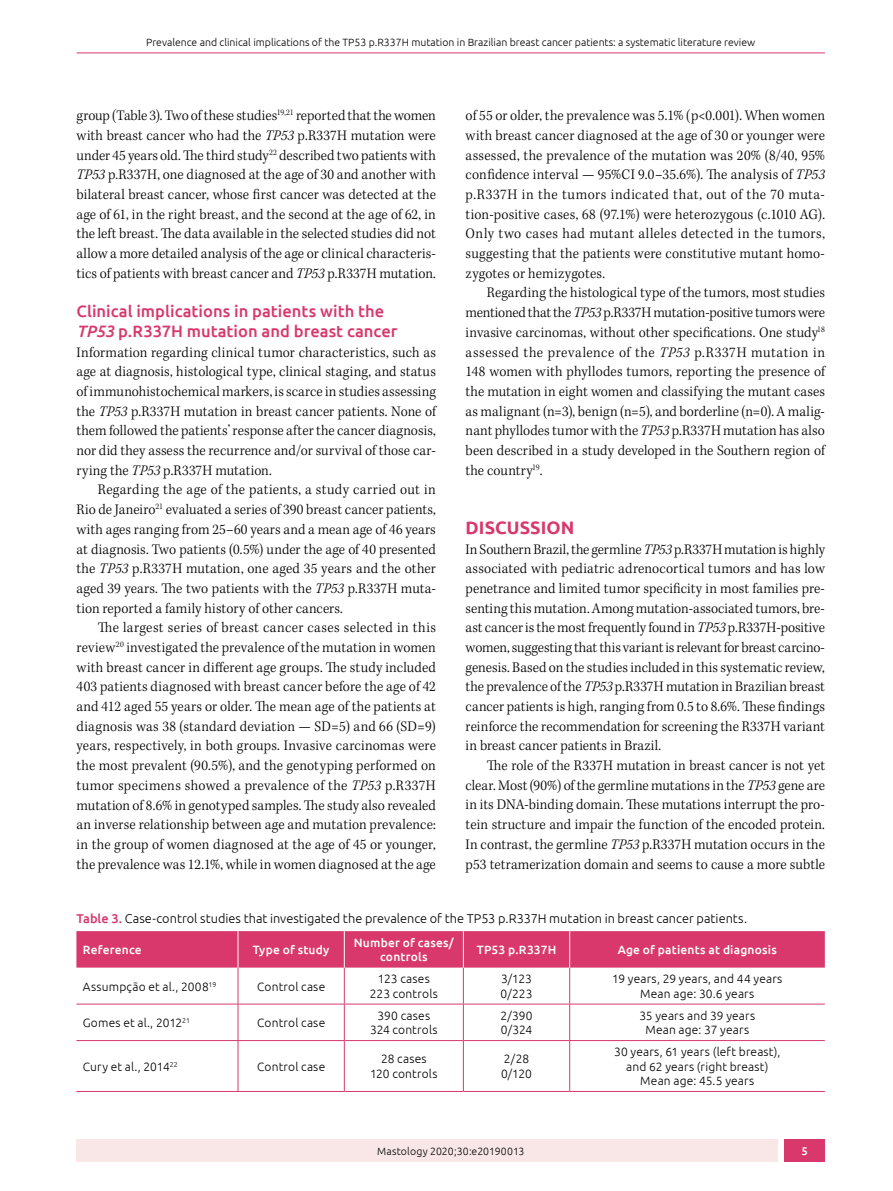
<style>
.page{position:relative;width:893px;height:1191px;background:#fff}
.page>*{position:absolute;margin:0;border:0;box-sizing:border-box;transform-origin:0 0}
.t1{font:700 18px "Ubuntu";letter-spacing:.005em;color:#d8386c}
.t2{font:500 16.5px/19.6px "Ubuntu";color:#d8386c}
.t3{font:300 15px/19.6px "Kepler Std";letter-spacing:.01em;color:#000;text-align:justify;scale:.95 1}
.t4{font:300 12.75px "Ubuntu";color:#000}
.t5{font:300 12px/14.4px "Ubuntu";letter-spacing:.015em;color:#000;text-align:center}
.t6{font:500 12px/14.4px "Ubuntu";letter-spacing:.015em;color:#fff;text-align:center}
.t7{font:500 11.25px "Ubuntu";color:#fff}
.t8{font:300 10.5px "Ubuntu";color:#000}
.s1{font-style:italic}
.s2{font-weight:500;color:#d8386c}
</style>
<div class="page">
<hr style="left:77px;top:53px;width:748px;height:1px;background:#d8386c">
<div style="left:77px;top:1139px;width:701px;height:23px;background:#f9e7e7"></div>
<div style="left:785px;top:1139px;width:40px;height:23px;background:#d8386c"></div>
<div style="left:76px;top:931px;width:749px;height:36px;background:#d8386c"></div>
<hr style="left:238px;top:967px;width:1px;height:36px;background:#d8386c">
<hr style="left:344px;top:967px;width:1px;height:36px;background:#d8386c">
<hr style="left:463px;top:967px;width:1px;height:36px;background:#d8386c">
<hr style="left:569px;top:967px;width:1px;height:36px;background:#d8386c">
<hr style="left:76px;top:1003px;width:162px;height:1px;background:#d8386c">
<hr style="left:238px;top:1003px;width:106px;height:1px;background:#d8386c">
<hr style="left:238px;top:1004px;width:1px;height:36px;background:#d8386c">
<hr style="left:344px;top:1003px;width:119px;height:1px;background:#d8386c">
<hr style="left:344px;top:1004px;width:1px;height:36px;background:#d8386c">
<hr style="left:463px;top:1003px;width:107px;height:1px;background:#d8386c">
<hr style="left:463px;top:1004px;width:1px;height:36px;background:#d8386c">
<hr style="left:570px;top:1003px;width:255px;height:1px;background:#d8386c">
<hr style="left:569px;top:1004px;width:1px;height:36px;background:#d8386c">
<hr style="left:76px;top:1040px;width:162px;height:1px;background:#d8386c">
<hr style="left:238px;top:1040px;width:106px;height:1px;background:#d8386c">
<hr style="left:238px;top:1041px;width:1px;height:50px;background:#d8386c">
<hr style="left:344px;top:1040px;width:119px;height:1px;background:#d8386c">
<hr style="left:344px;top:1041px;width:1px;height:50px;background:#d8386c">
<hr style="left:463px;top:1040px;width:107px;height:1px;background:#d8386c">
<hr style="left:463px;top:1041px;width:1px;height:50px;background:#d8386c">
<hr style="left:570px;top:1040px;width:255px;height:1px;background:#d8386c">
<hr style="left:569px;top:1041px;width:1px;height:50px;background:#d8386c">
<hr style="left:76px;top:1091px;width:162px;height:1px;background:#d8386c">
<hr style="left:238px;top:1091px;width:106px;height:1px;background:#d8386c">
<hr style="left:344px;top:1091px;width:119px;height:1px;background:#d8386c">
<hr style="left:463px;top:1091px;width:107px;height:1px;background:#d8386c">
<hr style="left:570px;top:1091px;width:255px;height:1px;background:#d8386c">
<hr style="left:238px;top:931px;width:1px;height:36px;background:#fff">
<hr style="left:344px;top:931px;width:1px;height:36px;background:#fff">
<hr style="left:463px;top:931px;width:1px;height:36px;background:#fff">
<hr style="left:569px;top:931px;width:1px;height:36px;background:#fff">
<p class="t8" style="left:146px;top:36px;width:611px">Prevalence and clinical implications of the TP53 p.R337H mutation in Brazilian breast cancer patients: a systematic literature review</p>
<p class="t3" style="left:77px;top:106px;width:380px">group (Table 3). Two of these studies<sup>19,21</sup> reported that the women with breast cancer who had the <span class="s1">TP53</span> p.R337H mutation were under 45 years old. The third study<sup>22</sup> described two patients with <span class="s1">TP53</span> p.R337H, one diagnosed at the age of 30 and another with bilateral breast cancer, whose first cancer was detected at the age of 61, in the right breast, and the second at the age of 62, in the left breast. The data available in the selected studies did not allow a more detailed analysis of the age or clinical characteris&shy;tics of patients with breast cancer and <span class="s1">TP53</span> p.R337H mutation.</p>
<p class="t2" style="left:77px;top:301px;width:322px">Clinical implications in patients with the<br><span class="s1">TP53</span> p.R337H mutation and breast cancer</p>
<p class="t3" style="left:77px;top:343px;width:380px">Information regarding clinical tumor characteristics, such as age at diagnosis, histological type, clinical staging, and status of immunohistochemical markers, is scarce in studies assessing the <span class="s1">TP53</span> p.R337H mutation in breast cancer patients. None of them followed the patients’ response after the cancer diagnosis, nor did they assess the recurrence and/or survival of those car&shy;rying the <span class="s1">TP53</span> p.R337H mutation.</p>
<p class="t3" style="left:77px;top:480px;width:380px;text-indent:21px">Regarding the age of the patients, a study carried out in Rio de Janeiro<sup>21</sup> evaluated a series of 390 breast cancer patients, with ages ranging from 25–60 years and a mean age of 46 years at diagnosis. Two patients (0.5%) under the age of 40 presented the <span class="s1">TP53</span> p.R337H mutation, one aged 35 years and the other aged 39 years. The two patients with the <span class="s1">TP53</span> p.R337H muta&shy;tion reported a family history of other cancers.</p>
<p class="t3" style="left:77px;top:618px;width:380px;text-indent:21px">The largest series of breast cancer cases selected in this review<sup>20</sup> investigated the prevalence of the mutation in women with breast cancer in different age groups. The study included 403 patients diagnosed with breast cancer before the age of 42 and 412 aged 55 years or older. The mean age of the patients at diagnosis was 38 (standard deviation — SD=5) and 66 (SD=9) years, respectively, in both groups. Invasive carcinomas were the most prevalent (90.5%), and the genotyping performed on tumor specimens showed a prevalence of the <span class="s1">TP53</span> p.R337H mutation of 8.6% in genotyped samples. The study also revealed an inverse relationship between age and mutation prevalence: in the group of women diagnosed at the age of 45 or younger, the prevalence was 12.1%, while in women diagnosed at the age</p>
<p class="t3" style="left:466px;top:106px;width:380px">of 55 or older, the prevalence was 5.1% (p&lt;0.001). When women with breast cancer diagnosed at the age of 30 or younger were assessed, the prevalence of the mutation was 20% (8/40, 95% confidence interval — 95%CI 9.0–35.6%). The analysis of <span class="s1">TP53 </span>p.R337H in the tumors indicated that, out of the 70 muta&shy;tion-positive cases, 68 (97.1%) were heterozygous (c.1010 AG).<br>Only two cases had mutant alleles detected in the tumors, suggesting that the patients were constitutive mutant homo&shy;zygotes or hemizygotes.</p>
<p class="t3" style="left:466px;top:283px;width:380px;text-indent:21px">Regarding the histological type of the tumors, most studies mentioned that the <span class="s1">TP53</span> p.R337H mutation-positive tumors were invasive carcinomas, without other specifications. One study<sup>18 </sup>assessed the prevalence of the <span class="s1">TP53</span> p.R337H mutation in 148 women with phyllodes tumors, reporting the presence of the mutation in eight women and classifying the mutant cases as malignant (n=3), benign (n=5), and borderline (n=0). A malig&shy;nant phyllodes tumor with the <span class="s1">TP53</span> p.R337H mutation has also been described in a study developed in the Southern region of the country<sup>19</sup>.</p>
<p class="t1" style="left:466px;top:516px;width:110px">DISCUSSION</p>
<p class="t3" style="left:466px;top:539px;width:380px">In Southern Brazil, the germline <span class="s1">TP53</span> p.R337H mutation is highly associated with pediatric adrenocortical tumors and has low penetrance and limited tumor specificity in most families pre&shy;senting this mutation. Among mutation-associated tumors, bre&shy;ast cancer is the most frequently found in <span class="s1">TP53</span> p.R337H-positive women, suggesting that this variant is relevant for breast carcino&shy;genesis. Based on the studies included in this systematic review, the prevalence of the <span class="s1">TP53</span> p.R337H mutation in Brazilian breast cancer patients is high, ranging from 0.5 to 8.6%. These findings reinforce the recommendation for screening the R337H variant in breast cancer patients in Brazil.</p>
<p class="t3" style="left:466px;top:756px;width:380px;text-indent:21px">The role of the R337H mutation in breast cancer is not yet clear. Most (90%) of the germline mutations in the <span class="s1">TP53</span> gene are in its DNA-binding domain. These mutations interrupt the pro&shy;tein structure and impair the function of the encoded protein.<br>In contrast, the germline <span class="s1">TP53</span> p.R337H mutation occurs in the p53 tetramerization domain and seems to cause a more subtle</p>
<p class="t4" style="left:77px;top:910px;width:672px"><span class="s2">Table 3.</span> Case-control studies that investigated the prevalence of the TP53 p.R337H mutation in breast cancer patients.</p>
<p class="t6" style="left:83px;top:942px;width:60px">Reference</p>
<p class="t6" style="left:253px;top:942px;width:78px">Type of study</p>
<p class="t6" style="left:354px;top:935px;width:102px">Number of cases/ controls</p>
<p class="t6" style="left:477px;top:942px;width:81px">TP53 p.R337H</p>
<p class="t6" style="left:618px;top:942px;width:161px">Age of patients at diagnosis</p>
<p class="t5" style="left:83px;top:978px;width:135px">Assumpção et al., 2008<sup>19</sup></p>
<p class="t5" style="left:257px;top:978px;width:70px">Control case</p>
<p class="t5" style="left:370px;top:971px;width:70px">123 cases<br>223 controls</p>
<p class="t5" style="left:501px;top:971px;width:33px;text-align:left">3/123<br>0/223</p>
<p class="t5" style="left:612px;top:971px;width:172px">19 years, 29 years, and 44 years<br>Mean age: 30.6 years</p>
<p class="t5" style="left:83px;top:1015px;width:109px">Gomes et al., 2012<sup>21</sup></p>
<p class="t5" style="left:257px;top:1015px;width:70px">Control case</p>
<p class="t5" style="left:370px;top:1008px;width:69px">390 cases<br>324 controls</p>
<p class="t5" style="left:500px;top:1008px;width:34px;text-align:left">2/390<br>0/324</p>
<p class="t5" style="left:639px;top:1008px;width:117px">35 years and 39 years<br>Mean age: 37 years</p>
<p class="t5" style="left:83px;top:1058px;width:96px">Cury et al., 2014<sup>22</sup></p>
<p class="t5" style="left:257px;top:1058px;width:70px">Control case</p>
<p class="t5" style="left:370px;top:1051px;width:69px">28 cases<br>120 controls</p>
<p class="t5" style="left:501px;top:1051px;width:32px;text-align:left">2/28<br>0/120</p>
<p class="t5" style="left:614px;top:1044px;width:168px">30 years, 61 years (left breast), and 62 years (right breast)<br>Mean age: 45.5 years</p>
<p class="t8" style="left:377px;top:1144px;width:149px">Mastology 2020;30:e20190013</p>
<p class="t7" style="left:802px;top:1143px;width:8px">5</p>
</div>
